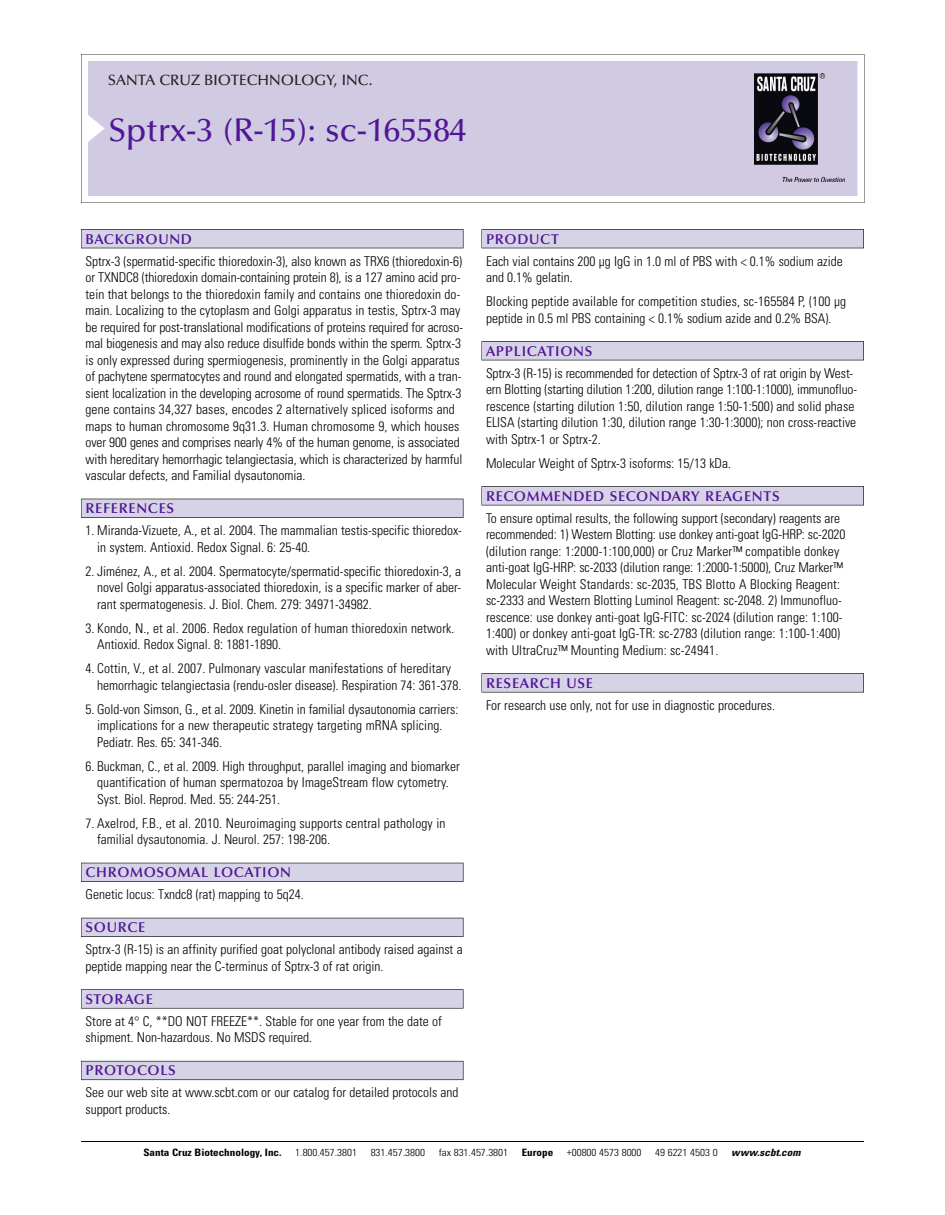
<style>
.page{position:relative;width:945px;height:1215px;background:#fff}
.page>*{position:absolute;margin:0;border:0;box-sizing:border-box;transform-origin:0 0}
.t1{font:500 33px "Optima";color:#511695}
.t2{font:500 15px "Optima";color:#231f20}
.t3{font:600 14.25px "Optima";letter-spacing:.05em;color:#511695}
.t4{font:300 condensed 13.5px/16.5px "Univers";color:#000}
.t5{font:300 condensed 10.2px "Univers";color:#000;scale:1.1 1}
.t6{font:700 condensed 10.2px "Univers";color:#000;scale:1.1 1}
.t7{font:italic 700 condensed 10.2px "Univers";letter-spacing:.005em;color:#000;scale:1.1 1}
</style>
<div class="page">
<svg style="left:81px;top:54px;width:783px;height:149px"></svg>
<div style="left:88px;top:61px;width:769px;height:135px;background:#d1cae3"></div>
<img style="left:755px;top:74px;width:90px;height:108px">
<div style="left:81px;top:229px;width:382px;height:19px;background:#525156"></div>
<div style="left:81px;top:230px;width:382px;height:18px;background:#d7d3e7"></div>
<div style="left:81px;top:499px;width:382px;height:19px;background:#515055"></div>
<div style="left:81px;top:499px;width:382px;height:18px;background:#d7d3e7"></div>
<div style="left:81px;top:863px;width:382px;height:19px;background:#525158"></div>
<div style="left:81px;top:863px;width:382px;height:18px;background:#d7d3e7"></div>
<div style="left:81px;top:918px;width:382px;height:19px;background:#54535a"></div>
<div style="left:81px;top:918px;width:382px;height:18px;background:#d7d3e7"></div>
<svg style="left:81px;top:989px;width:382px;height:20px"></svg>
<div style="left:81px;top:990px;width:382px;height:18px;background:#d7d3e7"></div>
<div style="left:81px;top:1061px;width:382px;height:19px;background:#66646e"></div>
<div style="left:81px;top:1061px;width:382px;height:18px;background:#d7d3e7"></div>
<div style="left:482px;top:229px;width:382px;height:19px;background:#525156"></div>
<div style="left:482px;top:230px;width:381px;height:18px;background:#d7d3e7"></div>
<div style="left:482px;top:341px;width:382px;height:19px;background:#525155"></div>
<div style="left:482px;top:342px;width:381px;height:18px;background:#d7d3e7"></div>
<div style="left:482px;top:486px;width:382px;height:19px;background:#545357"></div>
<div style="left:482px;top:487px;width:381px;height:18px;background:#d7d3e7"></div>
<div style="left:482px;top:673px;width:382px;height:19px;background:#575759"></div>
<div style="left:482px;top:674px;width:381px;height:18px;background:#d7d3e7"></div>
<hr style="left:81px;top:1141px;width:783px;height:1px;background:#000">
<p class="t2" style="left:108px;top:74px;width:266px">SANTA CRUZ BIOTECHNOLOGY, INC.</p>
<h1 class="t1" style="left:108px;top:117px;width:360px">Sptrx-3 (R-15): sc-165584</h1>
<p class="t3" style="left:86px;top:233px;width:108px">BACKGROUND</p>
<p class="t4" style="left:86px;top:254px;width:379px">Sptrx-3 (spermatid-specific thioredoxin-3), also known as TRX6 (thioredoxin-6) or TXNDC8 (thioredoxin domain-containing protein 8), is a 127 amino acid pro&shy;tein that belongs to the thioredoxin family and contains one thioredoxin do&shy;main. Localizing to the cytoplasm and Golgi apparatus in testis, Sptrx-3 may be required for post-translational modifications of proteins required for acroso&shy;mal biogenesis and may also reduce disulfide bonds within the sperm. Sptrx-3 is only expressed during spermiogenesis, prominently in the Golgi apparatus of pachytene spermatocytes and round and elongated spermatids, with a tran&shy;sient localization in the developing acrosome of round spermatids. The Sptrx-3 gene contains 34,327 bases, encodes 2 alternatively spliced isoforms and maps to human chromosome 9q31.3. Human chromosome 9, which houses over 900 genes and comprises nearly 4% of the human genome, is associated with hereditary hemorrhagic telangiectasia, which is characterized by harmful vascular defects, and Familial dysautonomia.</p>
<p class="t3" style="left:86px;top:503px;width:90px">REFERENCES</p>
<p class="t4" style="left:97px;top:523px;width:366px;text-indent:-12px">1. Miranda-Vizuete, A., et al. 2004. The mammalian testis-specific thioredox&shy;in system. Antioxid. Redox Signal. 6: 25-40.</p>
<p class="t4" style="left:97px;top:564px;width:366px;text-align:justify;text-indent:-12px">2. Jiménez, A., et al. 2004. Spermatocyte/spermatid-specific thioredoxin-3, a novel Golgi apparatus-associated thioredoxin, is a specific marker of aber&shy;rant spermatogenesis. J. Biol. Chem. 279: 34971-34982.</p>
<p class="t4" style="left:97px;top:621px;width:359px;text-indent:-12px">3. Kondo, N., et al. 2006. Redox regulation of human thioredoxin network.<br>Antioxid. Redox Signal. 8: 1881-1890.</p>
<p class="t4" style="left:97px;top:661px;width:366px;text-indent:-12px">4. Cottin, V., et al. 2007. Pulmonary vascular manifestations of hereditary hemorrhagic telangiectasia (rendu-osler disease). Respiration 74: 361-378.</p>
<p class="t4" style="left:97px;top:702px;width:363px;text-indent:-12px">5. Gold-von Simson, G., et al. 2009. Kinetin in familial dysautonomia carriers: implications for a new therapeutic strategy targeting mRNA splicing.<br>Pediatr. Res. 65: 341-346.</p>
<p class="t4" style="left:97px;top:759px;width:364px;text-indent:-12px">6. Buckman, C., et al. 2009. High throughput, parallel imaging and biomarker quantification of human spermatozoa by ImageStream flow cytometry.<br>Syst. Biol. Reprod. Med. 55: 244-251.</p>
<p class="t4" style="left:97px;top:816px;width:350px;text-indent:-12px">7. Axelrod, F.B., et al. 2010. Neuroimaging supports central pathology in familial dysautonomia. J. Neurol. 257: 198-206.</p>
<p class="t3" style="left:86px;top:867px;width:207px">CHROMOSOMAL LOCATION</p>
<p class="t4" style="left:86px;top:887px;width:220px">Genetic locus: Txndc8 (rat) mapping to 5q24.</p>
<p class="t3" style="left:86px;top:922px;width:61px">SOURCE</p>
<p class="t4" style="left:86px;top:942px;width:379px">Sptrx-3 (R-15) is an affinity purified goat polyclonal antibody raised against a peptide mapping near the C-terminus of Sptrx-3 of rat origin.</p>
<p class="t3" style="left:86px;top:993px;width:69px">STORAGE</p>
<p class="t4" style="left:86px;top:1014px;width:358px">Store at 4° C, **DO NOT FREEZE**. Stable for one year from the date of shipment. Non-hazardous. No MSDS required.</p>
<p class="t3" style="left:86px;top:1065px;width:92px">PROTOCOLS</p>
<p class="t4" style="left:86px;top:1085px;width:375px">See our web site at www.scbt.com or our catalog for detailed protocols and support products.</p>
<p class="t3" style="left:486px;top:233px;width:74px">PRODUCT</p>
<p class="t4" style="left:486px;top:254px;width:358px">Each vial contains 200 µg IgG in 1.0 ml of PBS with &lt; 0.1% sodium azide and 0.1% gelatin.</p>
<p class="t4" style="left:486px;top:294px;width:362px">Blocking peptide available for competition studies, sc-165584 P, (100 µg peptide in 0.5 ml PBS containing &lt; 0.1% sodium azide and 0.2% BSA).</p>
<p class="t3" style="left:486px;top:345px;width:108px">APPLICATIONS</p>
<p class="t4" style="left:486px;top:366px;width:373px">Sptrx-3 (R-15) is recommended for detection of Sptrx-3 of rat origin by West&shy;ern Blotting (starting dilution 1:200, dilution range 1:100-1:1000), immunofluo&shy;rescence (starting dilution 1:50, dilution range 1:50-1:500) and solid phase ELISA (starting dilution 1:30, dilution range 1:30-1:3000); non cross-reactive with Sptrx-1 or Sptrx-2.</p>
<p class="t4" style="left:486px;top:456px;width:247px">Molecular Weight of Sptrx-3 isoforms: 15/13 kDa.</p>
<p class="t3" style="left:486px;top:490px;width:295px">RECOMMENDED SECONDARY REAGENTS</p>
<p class="t4" style="left:486px;top:511px;width:361px">To ensure optimal results, the following support (secondary) reagents are recommended: 1) Western Blotting: use donkey anti-goat IgG-HRP: sc-2020 (dilution range: 1:2000-1:100,000) or Cruz Marker™ compatible donkey anti-goat IgG-HRP: sc-2033 (dilution range: 1:2000-1:5000), Cruz Marker™ Molecular Weight Standards: sc-2035, TBS Blotto A Blocking Reagent: sc-2333 and Western Blotting Luminol Reagent: sc-2048. 2) Immunofluo&shy;rescence: use donkey anti-goat IgG-FITC: sc-2024 (dilution range: 1:100- 1:400) or donkey anti-goat IgG-TR: sc-2783 (dilution range: 1:100-1:400) with UltraCruz™ Mounting Medium: sc-24941.</p>
<p class="t3" style="left:486px;top:677px;width:109px">RESEARCH USE</p>
<p class="t4" style="left:486px;top:698px;width:290px">For research use only, not for use in diagnostic procedures.</p>
<p class="t6" style="left:143px;top:1148px;width:127px">Santa Cruz Biotechnology, Inc.</p>
<p class="t5" style="left:295px;top:1148px;width:58px">1.800.457.3801</p>
<p class="t5" style="left:371px;top:1148px;width:51px">831.457.3800</p>
<p class="t5" style="left:439px;top:1148px;width:65px">fax 831.457.3801</p>
<p class="t6" style="left:522px;top:1148px;width:30px">Europe</p>
<p class="t5" style="left:567px;top:1148px;width:69px">+00800 4573 8000</p>
<p class="t5" style="left:655px;top:1148px;width:58px">49 6221 4503 0</p>
<p class="t7" style="left:731px;top:1148px;width:64px">www.scbt.com</p>
</div>
